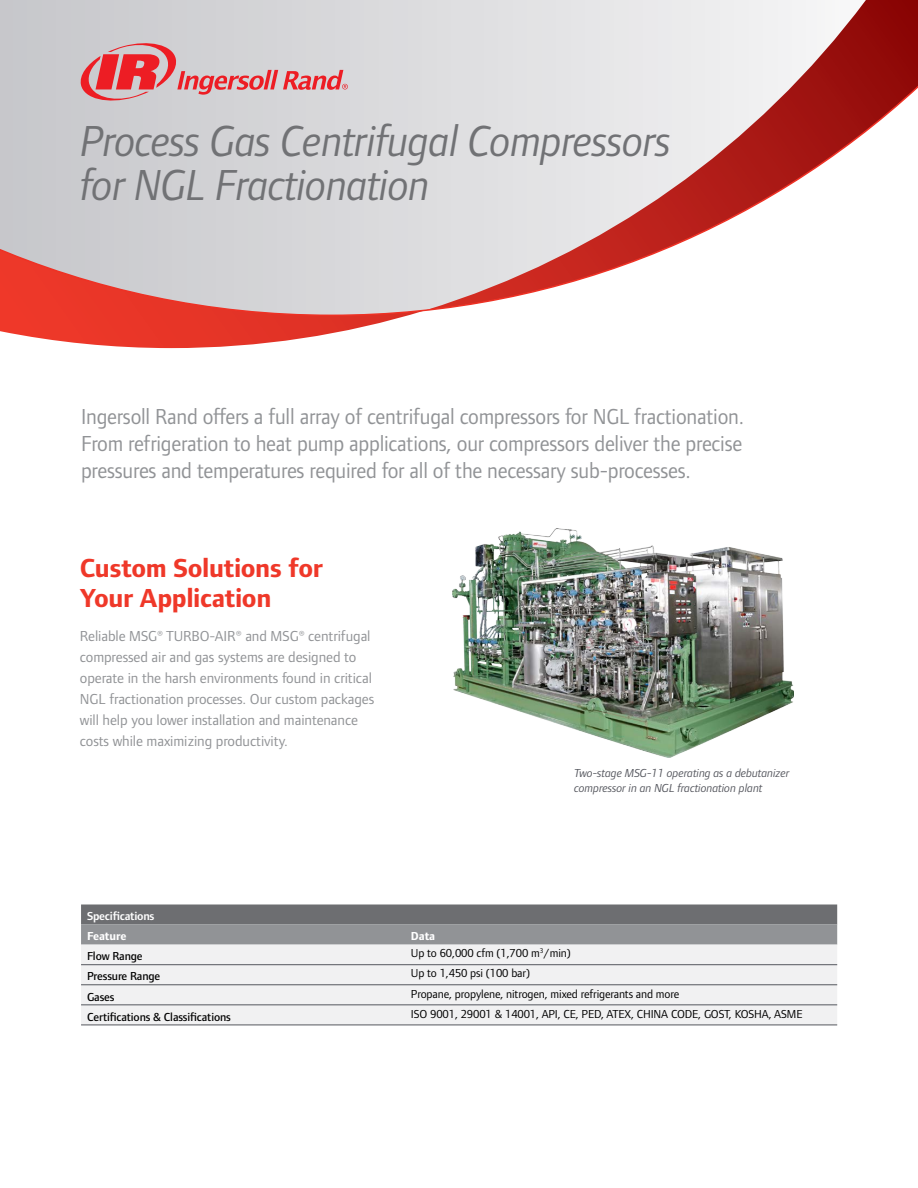
<style>
.page{position:relative;width:918px;height:1188px;background:#fff}
.page>*{position:absolute;margin:0;border:0;box-sizing:border-box;transform-origin:0 0}
.t1{font:italic 45px/43.3px "Foundry Form Sans";letter-spacing:-.015em;color:#717275;scale:.95 1}
.t2{font:700 27px/30px "Foundry Form Sans";letter-spacing:-.015em;color:#ef3829}
.t3{font:22.5px/27px "Foundry Form Sans";letter-spacing:-.01em;color:#919396;text-align:justify;scale:.95 1}
.t4{font:15px/21px "Foundry Form Sans";letter-spacing:-.005em;color:#919396}
.t5{font:12px "Foundry Form Sans";letter-spacing:-.01em;color:#000}
.t6{font:italic 12px/15px "Foundry Form Sans";letter-spacing:-.01em;color:#55575e}
.t7{font:500 12px "Foundry Form Sans";letter-spacing:-.01em;color:#000}
.t8{font:600 12px "Foundry Form Sans";letter-spacing:-.02em;color:#fff}
.t9{font:700 12px "Foundry Form Sans";letter-spacing:-.01em;color:#fff}
</style>
<div class="page">
<svg style="left:0;top:0;width:918px;height:348px"></svg>
<svg style="left:0;top:71px;width:918px;height:245px"></svg>
<svg style="left:81px;top:43px;width:267px;height:58px;background:#d8a4a8"></svg>
<img style="left:452px;top:528px;width:342px;height:230px">
<svg style="left:81px;top:904px;width:756px;height:41px;background:#838487"></svg>
<div style="left:81px;top:945px;width:756px;height:80px;background:#f1f1f2"></div>
<hr style="left:81px;top:1004px;width:324px;height:1px;background:#55575e">
<hr style="left:405px;top:1004px;width:432px;height:1px;background:#55575e">
<hr style="left:81px;top:964px;width:324px;height:1px;background:#55575e">
<hr style="left:405px;top:964px;width:432px;height:1px;background:#55575e">
<hr style="left:81px;top:984px;width:324px;height:1px;background:#55575e">
<hr style="left:405px;top:984px;width:432px;height:1px;background:#55575e">
<hr style="left:81px;top:1025px;width:324px;height:1px;background:#55575e">
<hr style="left:405px;top:1025px;width:432px;height:1px;background:#55575e">
<h1 class="t1" style="left:80px;top:121px;width:623px">Process Gas Centrifugal Compressors for NGL Fractionation</h1>
<p class="t3" style="left:81px;top:403px;width:699px">Ingersoll Rand offers a full array of centrifugal compressors for NGL fractionation.<br>From refrigeration to heat pump applications, our compressors deliver the precise pressures and temperatures required for all of the necessary sub-processes.</p>
<h2 class="t2" style="left:80px;top:553px;width:245px">Custom Solutions for<br>Your Application</h2>
<p class="t4" style="left:80px;top:626px;width:296px">Reliable MSG® TURBO-AIR® and MSG® centrifugal compressed air and gas systems are designed to operate in the harsh environments found in critical NGL fractionation processes. Our custom packages will help you lower installation and maintenance costs while maximizing productivity.</p>
<p class="t6" style="left:574px;top:766px;width:217px">Two-stage MSG-11 operating as a debutanizer compressor in an NGL fractionation plant</p>
<p class="t8" style="left:87px;top:909px;width:69px">Specifications</p>
<p class="t9" style="left:87px;top:929px;width:41px">Feature</p>
<p class="t9" style="left:411px;top:929px;width:26px">Data</p>
<p class="t7" style="left:87px;top:950px;width:57px">Flow Range</p>
<p class="t5" style="left:411px;top:946px;width:161px">Up to 60,000 cfm (1,700 m<sup>3</sup>/min)</p>
<p class="t7" style="left:87px;top:970px;width:75px">Pressure Range</p>
<p class="t5" style="left:411px;top:966px;width:121px">Up to 1,450 psi (100 bar)</p>
<p class="t7" style="left:87px;top:990px;width:29px">Gases</p>
<p class="t5" style="left:411px;top:986px;width:270px">Propane, propylene, nitrogen, mixed refrigerants and more</p>
<p class="t7" style="left:87px;top:1010px;width:145px">Certifications &amp; Classifications</p>
<p class="t5" style="left:411px;top:1007px;width:393px">ISO 9001, 29001 &amp; 14001, API, CE, PED, ATEX, CHINA CODE, GOST, KOSHA, ASME</p>
</div>
